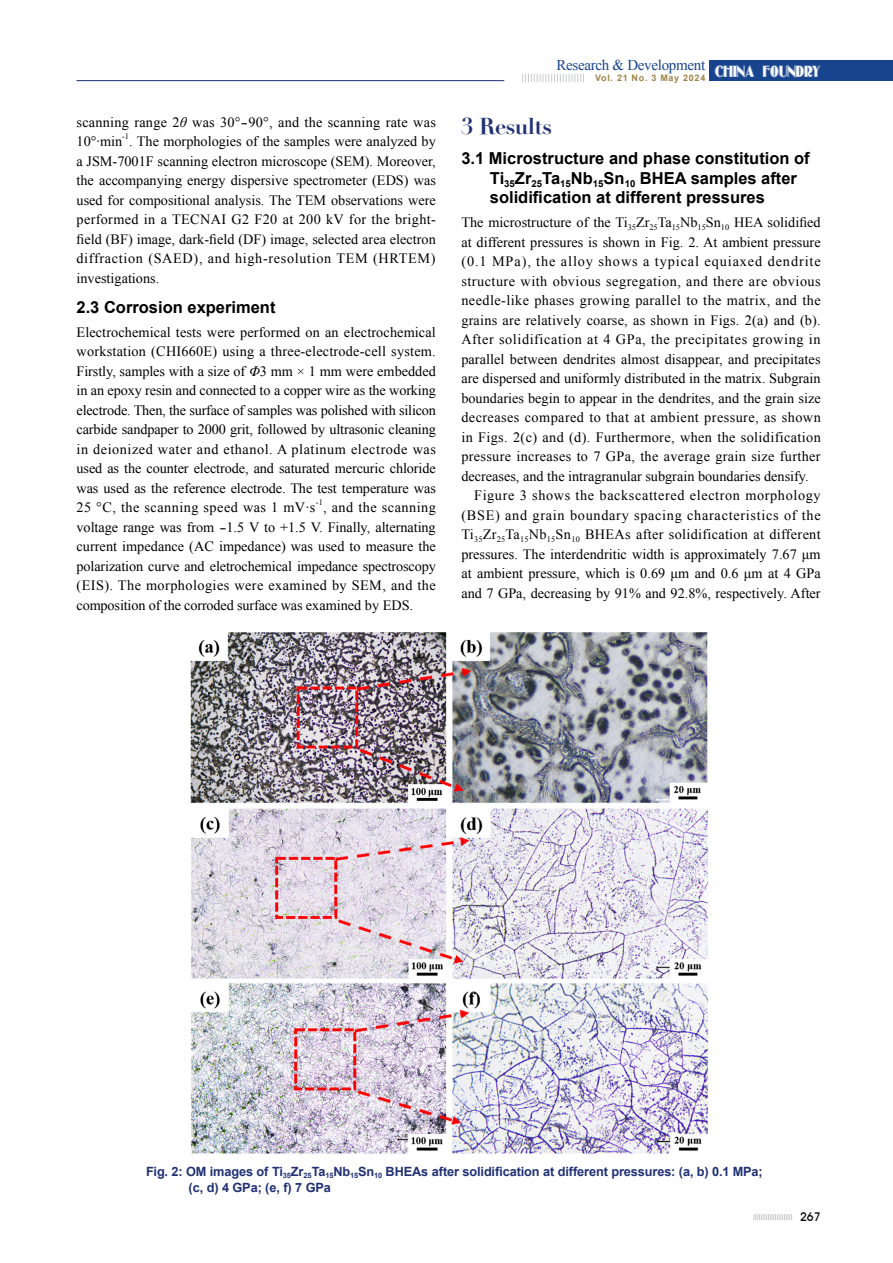
<style>
.page{position:relative;width:893px;height:1263px;background:#fff}
.page>*{position:absolute;margin:0;border:0;box-sizing:border-box;transform-origin:0 0}
.t1{font:700 22.5px "Didot";letter-spacing:-.025em;color:#213174}
.t2{font:700 16.5px/19.5px "Arial";color:#000}
.t3{font:15.6px "Oldgate Lane Outline";color:#fff}
.t4{font:15px "Times New Roman";letter-spacing:-.02em;color:#18448e}
.t5{font:14.25px/19.5px "Times New Roman";letter-spacing:.015em;color:#000;text-align:justify}
.t6{font:14.25px "Times New Roman";letter-spacing:.035em;color:#000}
.t7{font:14.25px "Times New Roman";letter-spacing:.04em;color:#000}
.t8{font:14.25px "Times New Roman";letter-spacing:.05em;color:#000}
.t9{font:14.25px "Times New Roman";letter-spacing:.065em;color:#000}
.t10{font:14.25px "Times New Roman";letter-spacing:.045em;color:#000}
.t11{font:700 12.75px/16.4px "Arial";letter-spacing:-.01em;color:#213174}
.t12{font:500 12px "Avant Garde IT Cby BT";color:#000}
.t13{font:700 9px "Arial";letter-spacing:.08em;color:#9d8447}
.t14{font:8.25px "Times New Roman";color:#000}
.s1{font-style:italic}
</style>
<div class="page">
<svg style="left:754px;top:1214px;width:38px;height:6px"></svg>
<div style="left:709px;top:60px;width:184px;height:21px;background:#18448e"></div>
<svg style="left:522px;top:74px;width:62px;height:8px"></svg>
<hr style="left:76px;top:80px;width:428px;height:1px;background:#213174">
<img style="left:190px;top:632px;width:518px;height:522px">
<p class="t5" style="left:77px;top:112px;width:361px">scanning range 2<span class="s1">θ</span> was 30°-90°, and the scanning rate was<br>10°·min</p>
<p class="t14" style="left:122px;top:131px;width:8px">-1</p>
<p class="t5" style="left:77px;top:131px;width:361px;text-indent:53px">. The morphologies of the samples were analyzed by a JSM-7001F scanning electron microscope (SEM). Moreover, the accompanying energy dispersive spectrometer (EDS) was used for compositional analysis. The TEM observations were performed in a TECNAI G2 F20 at 200 kV for the bright&shy;field (BF) image, dark-field (DF) image, selected area electron diffraction (SAED), and high-resolution TEM (HRTEM) investigations.</p>
<p class="t2" style="left:77px;top:298px;width:200px">2.3 Corrosion experiment</p>
<p class="t5" style="left:77px;top:322px;width:361px">Electrochemical tests were performed on an electrochemical workstation (CHI660E) using a three-electrode-cell system.<br>Firstly, samples with a size of <span class="s1">Φ</span>3 mm × 1 mm were embedded in an epoxy resin and connected to a copper wire as the working electrode. Then, the surface of samples was polished with silicon carbide sandpaper to 2000 grit, followed by ultrasonic cleaning in deionized water and ethanol. A platinum electrode was used as the counter electrode, and saturated mercuric chloride was used as the reference electrode. The test temperature was 25 °C, the scanning speed was 1 mV·s</p>
<p class="t14" style="left:316px;top:497px;width:9px">-1</p>
<p class="t5" style="left:77px;top:497px;width:361px;text-indent:247px">, and the scanning voltage range was from -1.5 V to +1.5 V. Finally, alternating current impedance (AC impedance) was used to measure the polarization curve and eletrochemical impedance spectroscopy (EIS). The morphologies were examined by SEM, and the composition of the corroded surface was examined by EDS.</p>
<p class="t4" style="left:556px;top:55px;width:150px">Research &amp; Development</p>
<p class="t13" style="left:595px;top:72px;width:112px">Vol. 21 No. 3 May 2024</p>
<p class="t3" style="left:715px;top:62px;width:107px">CHINA FOUNDRY</p>
<h1 class="t1" style="left:461px;top:112px;width:92px">3 Results</h1>
<p class="t2" style="left:490px;top:149px;width:321px;text-indent:-28px">3.1 Microstructure and phase constitution of<br>Ti<sub>35</sub>Zr<sub>25</sub>Ta<sub>15</sub>Nb<sub>15</sub>Sn<sub>10</sub> BHEA samples after solidification at different pressures</p>
<p class="t5" style="left:461px;top:212px;width:361px">The microstructure of the Ti<sub>35</sub>Zr<sub>25</sub>Ta<sub>15</sub>Nb<sub>15</sub>Sn<sub>10</sub> HEA solidified</p>
<p class="t5" style="left:461px;top:232px;width:361px">at different pressures is shown in Fig. 2. At ambient pressure</p>
<p class="t9" style="left:461px;top:252px;width:361px">(0.1 MPa), the alloy shows a typical equiaxed dendrite</p>
<p class="t6" style="left:461px;top:271px;width:361px">structure with obvious segregation, and there are obvious</p>
<p class="t5" style="left:461px;top:290px;width:361px">needle-like phases growing parallel to the matrix, and the</p>
<p class="t5" style="left:461px;top:310px;width:361px">grains are relatively coarse, as shown in Figs. 2(a) and (b).</p>
<p class="t7" style="left:461px;top:330px;width:361px">After solidification at 4 GPa, the precipitates growing in</p>
<p class="t5" style="left:461px;top:349px;width:361px">parallel between dendrites almost disappear, and precipitates</p>
<p class="t5" style="left:461px;top:368px;width:361px">are dispersed and uniformly distributed in the matrix. Subgrain</p>
<p class="t5" style="left:461px;top:388px;width:361px">boundaries begin to appear in the dendrites, and the grain size</p>
<p class="t5" style="left:461px;top:407px;width:361px">decreases compared to that at ambient pressure, as shown</p>
<p class="t5" style="left:461px;top:427px;width:361px">in Figs. 2(c) and (d). Furthermore, when the solidification</p>
<p class="t5" style="left:461px;top:446px;width:361px">pressure increases to 7 GPa, the average grain size further</p>
<p class="t5" style="left:461px;top:466px;width:349px">decreases, and the intragranular subgrain boundaries densify.</p>
<p class="t10" style="left:474px;top:486px;width:348px">Figure 3 shows the backscattered electron morphology</p>
<p class="t8" style="left:461px;top:505px;width:361px">(BSE) and grain boundary spacing characteristics of the</p>
<p class="t5" style="left:461px;top:524px;width:361px">Ti<sub>35</sub>Zr<sub>25</sub>Ta<sub>15</sub>Nb<sub>15</sub>Sn<sub>10</sub> BHEAs after solidification at different</p>
<p class="t5" style="left:461px;top:544px;width:361px">pressures. The interdendritic width is approximately 7.67 μm</p>
<p class="t5" style="left:461px;top:563px;width:361px">at ambient pressure, which is 0.69 μm and 0.6 μm at 4 GPa</p>
<p class="t5" style="left:461px;top:583px;width:361px">and 7 GPa, decreasing by 91% and 92.8%, respectively. After</p>
<p class="t11" style="left:189px;top:1164px;width:576px;text-indent:-43px">Fig. 2: OM images of Ti<sub>35</sub>Zr<sub>25</sub>Ta<sub>15</sub>Nb<sub>15</sub>Sn<sub>10</sub> BHEAs after solidification at different pressures: (a, b) 0.1 MPa; (c, d) 4 GPa; (e, f) 7 GPa</p>
<p class="t12" style="left:800px;top:1209px;width:22px">267</p>
</div>
